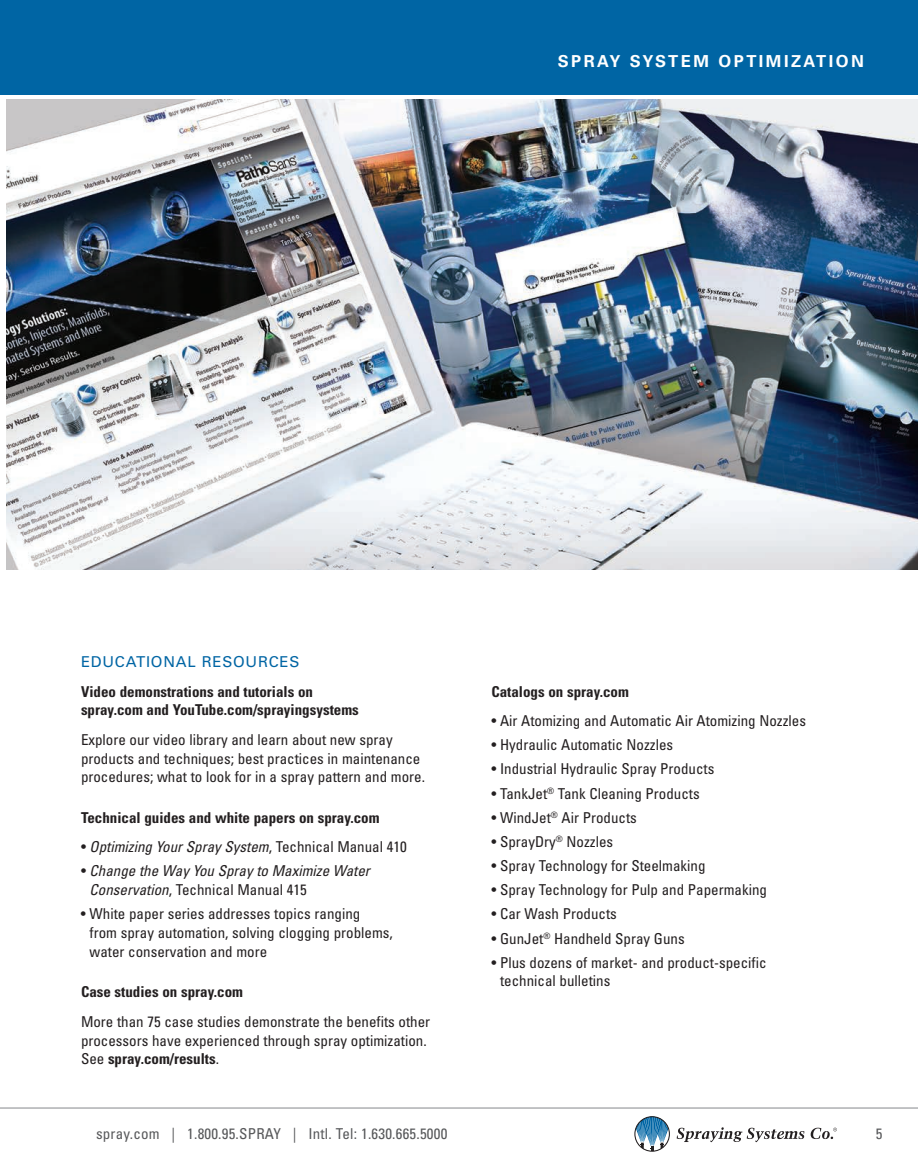
<style>
.page{position:relative;width:918px;height:1175px;background:#fff}
.page>*{position:absolute;margin:0;border:0;box-sizing:border-box;transform-origin:0 0}
.t1{font:700 16.5px "Univers LT Std";letter-spacing:.15em;color:#fff}
.t2{font:condensed 15px/18.8px "Univers LT Std";color:#231f20}
.t3{font:700 condensed 15px/29.5px "Univers LT Std";color:#231f20}
.t4{font:italic condensed 15px/18.8px "Univers LT Std";color:#231f20}
.t5{font:condensed 15px "Univers LT Std";letter-spacing:.015em;color:#57585a}
.s1{font-weight:400;font-stretch:normal;color:#0065a4}
.s2{font-weight:700}
.s3{font-style:normal}
</style>
<div class="page">
<div style="left:0;top:0;width:918px;height:94px;background:#0065a4"></div>
<hr style="left:0;top:1107px;width:918px;height:1px;background:#939598">
<svg style="left:634px;top:1116px;width:36px;height:35px"></svg>
<svg style="left:677px;top:1127px;width:127px;height:15px"></svg>
<svg style="left:811px;top:1127px;width:26px;height:12px"></svg>
<img style="left:7px;top:99px;width:911px;height:470px">
<p class="t1" style="left:558px;top:51px;width:308px">SPRAY SYSTEM OPTIMIZATION</p>
<p class="t3" style="left:81px;top:647px;width:234px"><span class="s1">EDUCATIONAL RESOURCES<br></span>Video demonstrations and tutorials on</p>
<p class="t2" style="left:81px;top:695px;width:313px;line-height:29.5px"><span class="s2">spray.com and YouTube.com/sprayingsystems<br></span>Explore our video library and learn about new spray</p>
<p class="t2" style="left:81px;top:748px;width:346px">products and techniques; best practices in maintenance procedures; what to look for in a spray pattern and more.</p>
<p class="t3" style="left:81px;top:802px;width:300px">Technical guides and white papers on spray.com</p>
<p class="t4" style="left:81px;top:837px;width:327px"><span class="s3">•</span> Optimizing Your Spray System<span class="s3">, Technical Manual 410</span></p>
<p class="t4" style="left:90px;top:861px;width:282px;text-indent:-9px"><span class="s3">•</span> Change the Way You Spray to Maximize Water<br>Conservation<span class="s3">, Technical Manual 415</span></p>
<p class="t2" style="left:90px;top:904px;width:305px;text-indent:-9px">• White paper series addresses topics ranging<br>from spray automation, solving clogging problems, water conservation and more</p>
<p class="t2" style="left:81px;top:977px;width:351px;line-height:29.5px"><span class="s2">Case studies on spray.com<br></span>More than 75 case studies demonstrate the benefits other</p>
<p class="t2" style="left:81px;top:1030px;width:347px">processors have experienced through spray optimization.<br>See <span class="s2">spray.com/results</span>.</p>
<p class="t5" style="left:96px;top:1123px;width:353px">spray.com | 1.800.95.SPRAY | Intl. Tel: 1.630.665.5000</p>
<p class="t3" style="left:491px;top:676px;width:139px">Catalogs on spray.com</p>
<p class="t2" style="left:491px;top:711px;width:316px">• Air Atomizing and Automatic Air Atomizing Nozzles</p>
<p class="t2" style="left:491px;top:735px;width:183px">• Hydraulic Automatic Nozzles</p>
<p class="t2" style="left:491px;top:759px;width:224px">• Industrial Hydraulic Spray Products</p>
<p class="t2" style="left:491px;top:783px;width:210px">• TankJet<sup>®</sup> Tank Cleaning Products</p>
<p class="t2" style="left:491px;top:807px;width:147px">• WindJet<sup>®</sup> Air Products</p>
<p class="t2" style="left:491px;top:832px;width:123px">• SprayDry<sup>®</sup> Nozzles</p>
<p class="t2" style="left:491px;top:856px;width:216px">• Spray Technology for Steelmaking</p>
<p class="t2" style="left:491px;top:880px;width:277px">• Spray Technology for Pulp and Papermaking</p>
<p class="t2" style="left:491px;top:904px;width:127px">• Car Wash Products</p>
<p class="t2" style="left:491px;top:928px;width:195px">• GunJet<sup>®</sup> Handheld Spray Guns</p>
<p class="t2" style="left:500px;top:952px;width:268px;text-indent:-9px">• Plus dozens of market- and product-specific technical bulletins</p>
<p class="t5" style="left:876px;top:1123px;width:8px">5</p>
</div>
